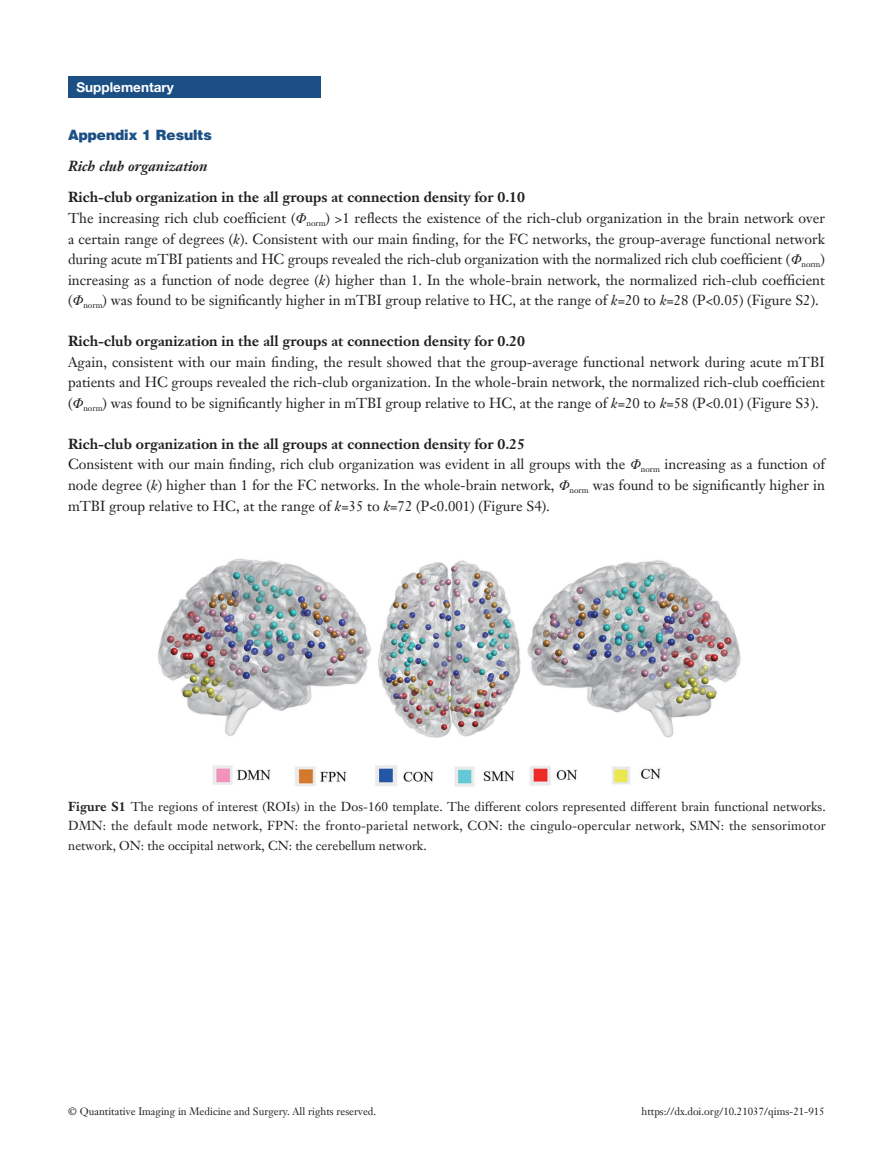
<style>
.page{position:relative;width:893px;height:1170px;background:#fff}
.page>*{position:absolute;margin:0;border:0;box-sizing:border-box;transform-origin:0 0}
.B-zhengwen{font:14.25px/20.5px "Janson Text LT";color:#231f20;text-align:justify}
._3ji-zhengti{font:700 14.25px "Janson Text LT";color:#231f20}
._2ji-zhengti{font:italic 700 14.25px "Janson Text LT";color:#231f20}
._1ji-zhengti{font:900 14.25px "Helvetica";color:#1c5085}
.t1{font:700 13.5px "Helvetica Neue LT Pro";color:#fff}
.t2{font:12.75px/19.5px "Janson Text LT";color:#231f20;text-align:justify}
.t3{font:10.5px "Janson Text LT";color:#231f20}
.s1{font-family:"Times New Roman";font-style:italic}
.s2{font-style:italic}
.s3{font-weight:700}
</style>
<div class="page">
<div style="left:68px;top:77px;width:252px;height:21px;background:#1c5085"></div>
<img style="left:158px;top:558px;width:583px;height:229px">
<p class="t1" style="left:77px;top:79px;width:99px">Supplementary</p>
<p class="_1ji-zhengti" style="left:68px;top:126px;width:145px">Appendix 1 Results</p>
<p class="_2ji-zhengti" style="left:68px;top:157px;width:141px">Rich club organization</p>
<p class="_3ji-zhengti" style="left:68px;top:188px;width:459px">Rich-club organization in the all groups at connection density for 0.10</p>
<p class="B-zhengwen" style="left:68px;top:208px;width:758px">The increasing rich club coefficient (<span class="s1">Φ</span><sub>norm</sub>) &gt;1 reflects the existence of the rich-club organization in the brain network over a certain range of degrees (<span class="s2">k</span>). Consistent with our main finding, for the FC networks, the group-average functional network during acute mTBI patients and HC groups revealed the rich-club organization with the normalized rich club coefficient (<span class="s1">Φ</span><sub>norm</sub>) increasing as a function of node degree (<span class="s2">k</span>) higher than 1. In the whole-brain network, the normalized rich-club coefficient (<span class="s1">Φ</span><sub>norm</sub>) was found to be significantly higher in mTBI group relative to HC, at the range of <span class="s2">k</span>=20 to <span class="s2">k</span>=28 (P&lt;0.05) (Figure S2).</p>
<p class="_3ji-zhengti" style="left:68px;top:332px;width:459px">Rich-club organization in the all groups at connection density for 0.20</p>
<p class="B-zhengwen" style="left:68px;top:351px;width:758px">Again, consistent with our main finding, the result showed that the group-average functional network during acute mTBI patients and HC groups revealed the rich-club organization. In the whole-brain network, the normalized rich-club coefficient (<span class="s1">Φ</span><sub>norm</sub>) was found to be significantly higher in mTBI group relative to HC, at the range of <span class="s2">k</span>=20 to <span class="s2">k</span>=58 (P&lt;0.01) (Figure S3).</p>
<p class="_3ji-zhengti" style="left:68px;top:435px;width:459px">Rich-club organization in the all groups at connection density for 0.25</p>
<p class="B-zhengwen" style="left:68px;top:454px;width:758px">Consistent with our main finding, rich club organization was evident in all groups with the <span class="s1">Φ</span><sub>norm</sub> increasing as a function of node degree (<span class="s2">k</span>) higher than 1 for the FC networks. In the whole-brain network, <span class="s1">Φ</span><sub>norm</sub> was found to be significantly higher in mTBI group relative to HC, at the range of <span class="s2">k</span>=35 to <span class="s2">k</span>=72 (P&lt;0.001) (Figure S4).</p>
<p class="t2" style="left:68px;top:796px;width:759px"><span class="s3">Figure S1</span> The regions of interest (ROIs) in the Dos-160 template. The different colors represented different brain functional networks.<br>DMN: the default mode network, FPN: the fronto-parietal network, CON: the cingulo-opercular network, SMN: the sensorimotor network, ON: the occipital network, CN: the cerebellum network.</p>
<p class="t3" style="left:68px;top:1104px;width:310px">© Quantitative Imaging in Medicine and Surgery. All rights reserved.</p>
<p class="t3" style="left:641px;top:1104px;width:185px">https://dx.doi.org/10.21037/qims-21-915</p>
</div>
